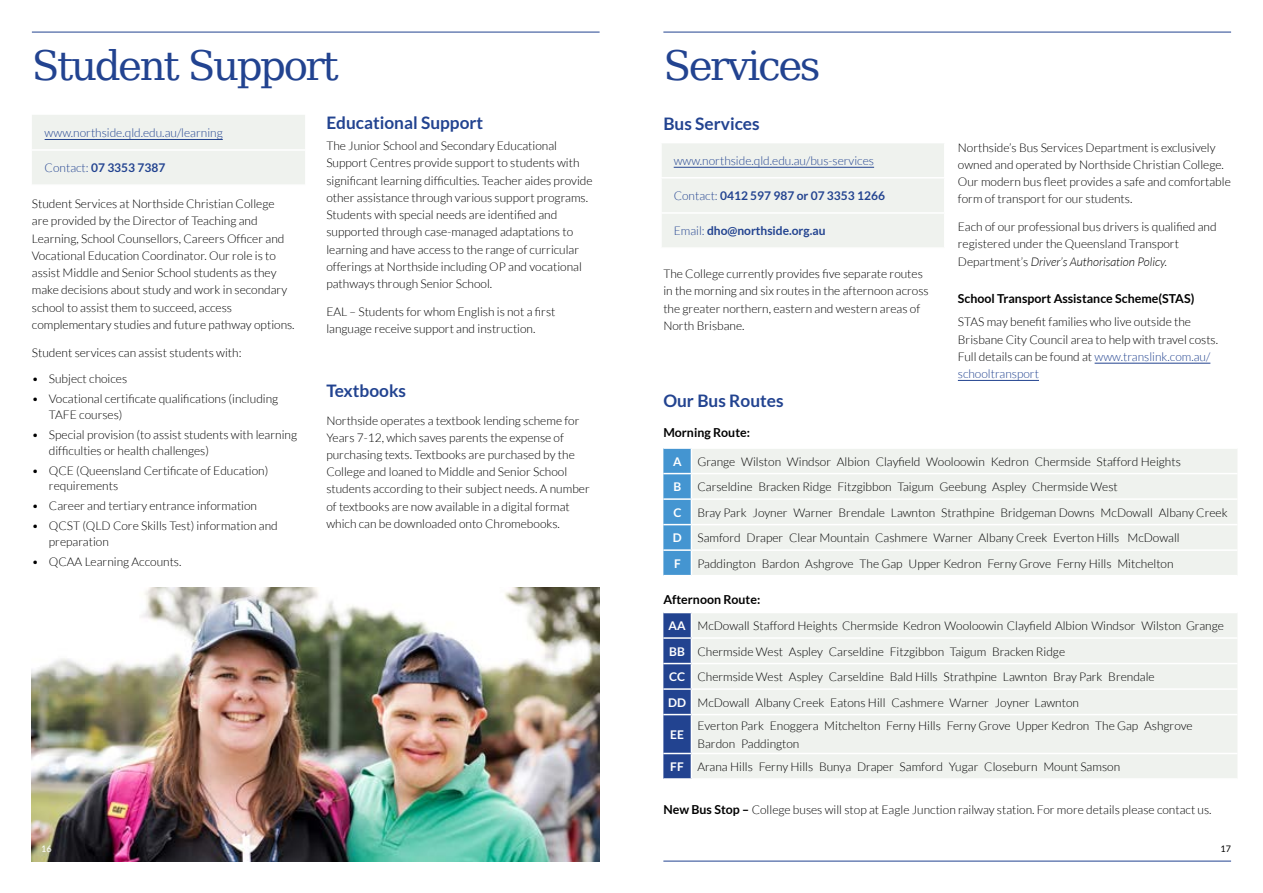
<style>
.page{position:relative;width:1263px;height:893px;background:#fff}
.page>*{position:absolute;margin:0;border:0;box-sizing:border-box;transform-origin:0 0}
.t1{font:40.5px "Bitstream Vera Serif";letter-spacing:-.06em;color:#224390}
.t2{font:700 17.25px "Lato";color:#224390}
.t3{font:700 12.3px "Lato";color:#000}
.t4{font:300 12px/17.2px "Lato";color:#000}
.t5{font:700 12px "Lato";color:#224390}
.t6{font:300 12px "Lato";color:#224390}
.t7{font:700 12px "Lato";color:#fff}
.t8{font:9px "Lato";color:#fff}
.t9{font:9px "Lato";color:#000}
.s1{font-weight:300}
.s2{font-style:italic}
.s3{color:#224390}
.s4{font-weight:700;color:#fff}
.s5{font-weight:700;font-size:12.3px}
</style>
<div class="page">
<hr style="left:32px;top:861px;width:568px;height:1px;background:#224390">
<hr style="left:663px;top:861px;width:568px;height:1px;background:#224390">
<hr style="left:663px;top:32px;width:568px;height:1px;background:#224390">
<hr style="left:32px;top:32px;width:568px;height:1px;background:#224390">
<hr style="left:1094px;top:363px;width:116px;height:1px;background:#224390">
<hr style="left:958px;top:380px;width:81px;height:1px;background:#224390">
<svg style="left:692px;top:449px;width:545px;height:329px;fill:#eff2ee"></svg>
<hr style="left:691px;top:473px;width:546px;height:1px;background:#fff">
<hr style="left:691px;top:498px;width:546px;height:2px;background:#fff">
<hr style="left:691px;top:524px;width:546px;height:1px;background:#fff">
<hr style="left:691px;top:549px;width:546px;height:2px;background:#fff">
<svg style="left:663px;top:448px;width:29px;height:128px;background:#59a1d6"></svg>
<hr style="left:691px;top:575px;width:546px;height:1px;background:#fff">
<hr style="left:691px;top:612px;width:546px;height:1px;background:#fff">
<hr style="left:691px;top:637px;width:546px;height:2px;background:#fff">
<hr style="left:691px;top:663px;width:546px;height:1px;background:#fff">
<hr style="left:691px;top:688px;width:546px;height:2px;background:#fff">
<hr style="left:691px;top:714px;width:546px;height:1px;background:#fff">
<hr style="left:691px;top:753px;width:546px;height:1px;background:#fff">
<svg style="left:663px;top:612px;width:29px;height:166px;background:#39579b"></svg>
<img style="left:32px;top:588px;width:568px;height:273px">
<div style="left:32px;top:115px;width:273px;height:69px;background:#eff2ee"></div>
<hr style="left:32px;top:149px;width:273px;height:2px;background:#fff">
<hr style="left:45px;top:139px;width:178px;height:1px;background:#224390">
<div style="left:662px;top:143px;width:282px;height:104px;background:#eff2ee"></div>
<hr style="left:660px;top:177px;width:285px;height:2px;background:#fff">
<hr style="left:660px;top:212px;width:285px;height:2px;background:#fff">
<hr style="left:674px;top:167px;width:200px;height:1px;background:#224390">
<h1 class="t1" style="left:32px;top:42px;width:308px">Student Support</h1>
<p class="t6" style="left:45px;top:126px;width:180px">www.northside.qld.edu.au/learning</p>
<p class="t5" style="left:45px;top:161px;width:122px"><span class="s1">Contact:</span> 07 3353 7387</p>
<p class="t4" style="left:32px;top:195px;width:264px">Student Services at Northside Christian College<br>are provided by the Director of Teaching and Learning, School Counsellors, Careers Officer and Vocational Education Coordinator. Our role is to assist Middle and Senior School students as they make decisions about study and work in secondary school to assist them to succeed, access complementary studies and future pathway options.</p>
<p class="t4" style="left:32px;top:344px;width:211px">Student services can assist students with:</p>
<p class="t4" style="left:32px;top:370px;width:97px">• Subject choices</p>
<p class="t4" style="left:49px;top:391px;width:231px;line-height:15.8px;text-indent:-17px">• Vocational certificate qualifications (including<br>TAFE courses)</p>
<p class="t4" style="left:49px;top:427px;width:250px;line-height:15.8px;text-indent:-17px">• Special provision (to assist students with learning difficulties or health challenges)</p>
<p class="t4" style="left:49px;top:462px;width:221px;line-height:15.8px;text-indent:-17px">• QCE (Queensland Certificate of Education) requirements</p>
<p class="t4" style="left:32px;top:497px;width:227px">• Career and tertiary entrance information</p>
<p class="t4" style="left:49px;top:518px;width:230px;line-height:15.8px;text-indent:-17px">• QCST (QLD Core Skills Test) information and preparation</p>
<p class="t4" style="left:32px;top:553px;width:151px">• QCAA Learning Accounts.</p>
<h2 class="t2" style="left:326px;top:113px;width:158px">Educational Support</h2>
<p class="t4" style="left:326px;top:137px;width:268px">The Junior School and Secondary Educational Support Centres provide support to students with significant learning difficulties. Teacher aides provide other assistance through various support programs.<br>Students with special needs are identified and supported through case-managed adaptations to learning and have access to the range of curricular offerings at Northside including OP and vocational pathways through Senior School.</p>
<p class="t4" style="left:326px;top:303px;width:231px">EAL – Students for whom English is not a first language receive support and instruction.</p>
<h2 class="t2" style="left:326px;top:380px;width:81px">Textbooks</h2>
<p class="t4" style="left:326px;top:412px;width:265px">Northside operates a textbook lending scheme for Years 7-12, which saves parents the expense of purchasing texts. Textbooks are purchased by the College and loaned to Middle and Senior School students according to their subject needs. A number of textbooks are now available in a digital format which can be downloaded onto Chromebooks.</p>
<h1 class="t1" style="left:663px;top:42px;width:159px">Services</h1>
<h2 class="t2" style="left:663px;top:114px;width:98px">Bus Services</h2>
<p class="t6" style="left:674px;top:154px;width:202px">www.northside.qld.edu.au/bus-services</p>
<p class="t5" style="left:674px;top:189px;width:213px"><span class="s1">Contact:</span> 0412 597 987 or 07 3353 1266</p>
<p class="t5" style="left:674px;top:224px;width:153px"><span class="s1">Email:</span> dho@northside.org.au</p>
<p class="t4" style="left:663px;top:265px;width:267px">The College currently provides five separate routes in the morning and six routes in the afternoon across the greater northern, eastern and western areas of North Brisbane.</p>
<h2 class="t2" style="left:663px;top:391px;width:122px">Our Bus Routes</h2>
<p class="t4" style="left:958px;top:139px;width:274px">Northside’s Bus Services Department is exclusively owned and operated by Northside Christian College.<br>Our modern bus fleet provides a safe and comfortable form of transport for our students.</p>
<p class="t4" style="left:958px;top:218px;width:260px">Each of our professional bus drivers is qualified and registered under the Queensland Transport<br>Department’s <span class="s2">Driver’s Authorisation Policy.</span></p>
<p class="t3" style="left:958px;top:291px;width:238px">School Transport Assistance Scheme(STAS)</p>
<p class="t4" style="left:958px;top:314px;width:262px">STAS may benefit families who live outside the Brisbane City Council area to help with travel costs.<br>Full details can be found at <span class="s3">www.translink.com.au/ schooltransport</span></p>
<p class="t3" style="left:663px;top:425px;width:88px">Morning Route:</p>
<p class="t7" style="left:673px;top:454px;width:10px">A</p>
<p class="t4" style="left:697px;top:453px;width:485px">Grange Wilston Windsor Albion Clayfield Wooloowin Kedron Chermside Stafford Heights</p>
<p class="t7" style="left:673px;top:480px;width:9px">B</p>
<p class="t4" style="left:697px;top:478px;width:422px">Carseldine Bracken Ridge Fitzgibbon Taigum Geebung Aspley Chermside West</p>
<p class="t7" style="left:673px;top:505px;width:10px">C</p>
<p class="t4" style="left:697px;top:504px;width:532px">Bray Park Joyner Warner Brendale Lawnton Strathpine Bridgeman Downs McDowall Albany Creek</p>
<p class="t7" style="left:673px;top:531px;width:10px">D</p>
<p class="t4" style="left:697px;top:529px;width:484px">Samford Draper Clear Mountain Cashmere Warner Albany Creek Everton Hills McDowall</p>
<p class="t7" style="left:674px;top:556px;width:8px">F</p>
<p class="t4" style="left:697px;top:555px;width:478px">Paddington Bardon Ashgrove The Gap Upper Kedron Ferny Grove Ferny Hills Mitchelton</p>
<p class="t3" style="left:663px;top:592px;width:98px">Afternoon Route:</p>
<p class="t4" style="left:668px;top:613px;width:557px;line-height:25.5px"><span class="s4">AA</span> McDowall Stafford Heights Chermside Kedron Wooloowin Clayfield Albion Windsor Wilston Grange <span class="s4">BB</span> Chermside West Aspley Carseldine Fitzgibbon Taigum Bracken Ridge<br><span class="s4">CC</span> Chermside West Aspley Carseldine Bald Hills Strathpine Lawnton Bray Park Brendale<br><span class="s4">DD</span> McDowall Albany Creek Eatons Hill Cashmere Warner Joyner Lawnton</p>
<p class="t7" style="left:670px;top:728px;width:15px">EE</p>
<p class="t4" style="left:697px;top:717px;width:497px">Everton Park Enoggera Mitchelton Ferny Hills Ferny Grove Upper Kedron The Gap Ashgrove<br>Bardon Paddington</p>
<p class="t4" style="left:670px;top:758px;width:451px"><span class="s4">FF</span> Arana Hills Ferny Hills Bunya Draper Samford Yugar Closeburn Mount Samson</p>
<p class="t4" style="left:663px;top:801px;width:550px"><span class="s5">New Bus Stop –</span> College buses will stop at Eagle Junction railway station. For more details please contact us.</p>
<p class="t8" style="left:41px;top:844px;width:12px">16</p>
<p class="t9" style="left:1220px;top:844px;width:12px">17</p>
</div>
